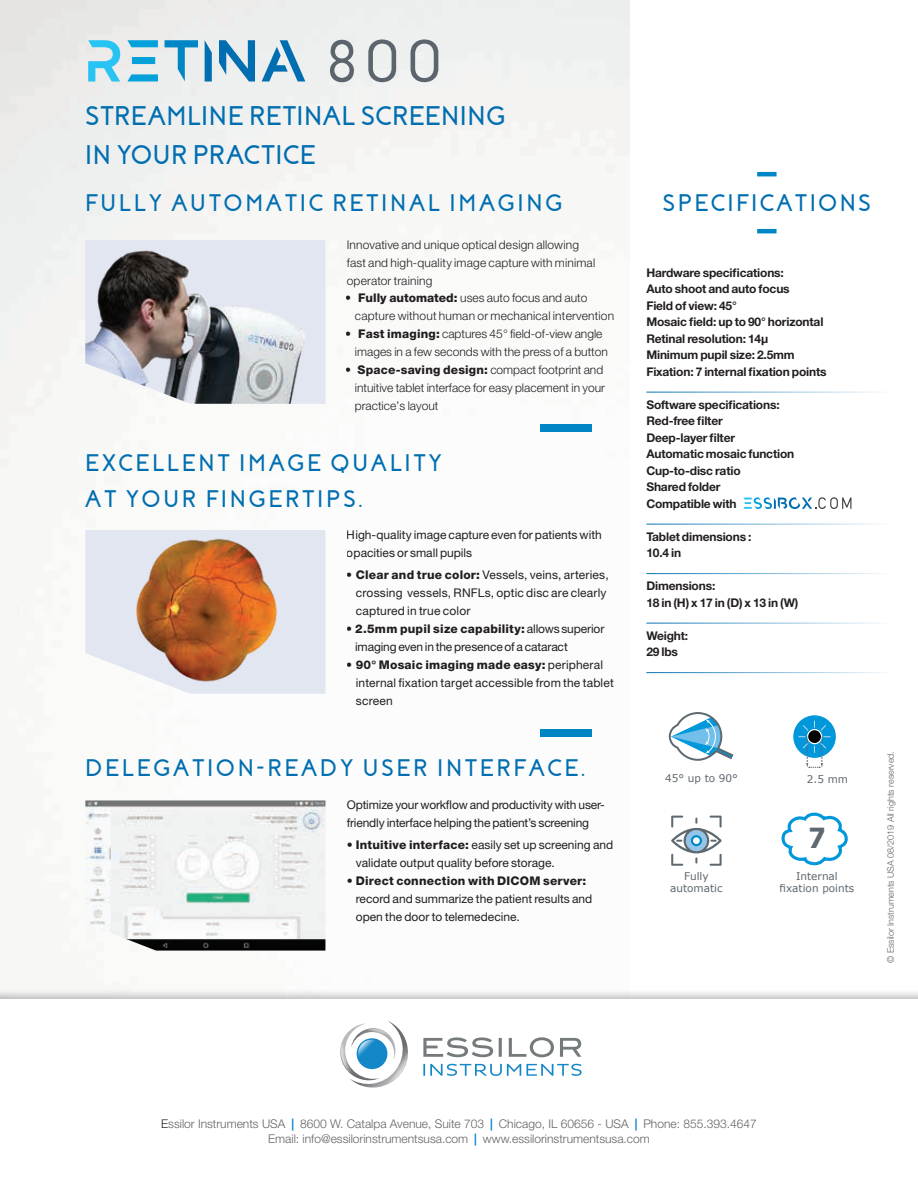
<style>
.page{position:relative;width:918px;height:1188px;background:#fff}
.page>*{position:absolute;margin:0;border:0;box-sizing:border-box;transform-origin:0 0}
.t1{font:700 27.6px "Verdana";color:#5e686f;scale:.9 1}
.t2{font:700 27px/39px "Coves";letter-spacing:.02em;color:#006eb0}
.t3{font:700 24px "Coves";letter-spacing:.11em;color:#006eb0}
.t4{font:12px/18px "Helvetica Neue LT Std";color:#231f20}
.t5{font:300 12px/18px "Helvetica Neue LT Std";color:#231f20}
.t6{font:700 12px "Helvetica Neue LT Std";letter-spacing:-.015em;color:#231f20}
.t7{font:300 12px "Helvetica Neue LT Std";color:#636366}
.t8{font:10.5px/12px "Verdana";color:#5e686f;text-align:center}
.t9{font:300 9px "Helvetica Neue LT Std";color:#636366}
.s1{font-weight:400}
.s2{font-weight:800}
.s3{font-weight:500}
.s4{color:#231f20}
.s5{font-weight:700;color:#0086c5}
</style>
<div class="page">
<img style="left:0;top:0;width:630px;height:951px">
<div style="left:0;top:988px;width:918px;height:200px;background:#231f20;opacity:.3"></div>
<div style="left:0;top:999px;width:918px;height:189px;background:#fff"></div>
<svg style="left:423px;top:1064px;width:159px;height:12px"></svg>
<svg style="left:423px;top:1037px;width:158px;height:20px"></svg>
<svg style="left:340px;top:1021px;width:68px;height:67px"></svg>
<img style="left:85px;top:240px;width:241px;height:164px">
<svg style="left:85px;top:530px;width:241px;height:164px;background:#e4e8f2"></svg>
<img style="left:128px;top:535px;width:155px;height:151px">
<img style="left:85px;top:800px;width:240px;height:151px">
<hr style="left:757px;top:172px;width:20px;height:4px;background:#0086c5">
<hr style="left:757px;top:229px;width:20px;height:4px;background:#0086c5">
<hr style="left:646px;top:392px;width:241px;height:1px;background:#006eb0">
<hr style="left:646px;top:524px;width:241px;height:1px;background:#006eb0">
<hr style="left:646px;top:573px;width:241px;height:1px;background:#006eb0">
<hr style="left:646px;top:623px;width:241px;height:1px;background:#006eb0">
<hr style="left:646px;top:672px;width:241px;height:1px;background:#006eb0">
<div style="left:540px;top:425px;width:52px;height:7px;background:#0086c5"></div>
<svg style="left:743px;top:497px;width:108px;height:12px"></svg>
<div style="left:540px;top:729px;width:52px;height:7px;background:#0086c5"></div>
<svg style="left:669px;top:712px;width:64px;height:49px"></svg>
<svg style="left:793px;top:715px;width:43px;height:53px"></svg>
<svg style="left:671px;top:816px;width:51px;height:50px"></svg>
<svg style="left:781px;top:812px;width:66px;height:53px"></svg>
<svg style="left:88px;top:40px;width:32px;height:41px"></svg>
<svg style="left:127px;top:40px;width:31px;height:41px"></svg>
<svg style="left:165px;top:40px;width:33px;height:41px"></svg>
<svg style="left:205px;top:40px;width:7px;height:41px"></svg>
<svg style="left:219px;top:40px;width:36px;height:41px"></svg>
<svg style="left:262px;top:40px;width:43px;height:41px;background:#9ac2d8"></svg>
<svg style="left:330px;top:40px;width:24px;height:42px"></svg>
<svg style="left:368px;top:39px;width:28px;height:43px"></svg>
<svg style="left:411px;top:39px;width:27px;height:43px"></svg>
<p class="t2" style="left:85px;top:96px;width:422px">STREAMLINE RETINAL SCREENING<br>IN YOUR PRACTICE</p>
<p class="t3" style="left:85px;top:189px;width:479px">FULLY AUTOMATIC RETINAL IMAGING</p>
<p class="t5" style="left:347px;top:235px;width:250px">Innovative and unique optical design allowing fast and high-quality image capture with minimal operator training</p>
<p class="t5" style="left:355px;top:289px;width:261px;text-indent:-9px"><span class="s1">•</span> <span class="s2">Fully automated:</span> uses auto focus and auto capture without human or mechanical intervention</p>
<p class="t5" style="left:355px;top:325px;width:254px;text-indent:-9px"><span class="s1">•</span> <span class="s2">Fast imaging:</span> captures 45° field-of-view angle images in a few seconds with the press of a button</p>
<p class="t5" style="left:355px;top:360px;width:251px;text-indent:-9px"><span class="s1">•</span> <span class="s2">Space-saving design:</span> compact footprint and intuitive tablet interface for easy placement in your practice’s layout</p>
<p class="t3" style="left:85px;top:449px;width:358px">EXCELLENT IMAGE QUALITY</p>
<p class="t3" style="left:85px;top:485px;width:279px">AT YOUR FINGERTIPS.</p>
<p class="t4" style="left:347px;top:525px;width:256px">High-quality image capture even for patients with opacities or small pupils</p>
<p class="t4" style="left:356px;top:565px;width:254px;text-indent:-9px">• <span class="s2">Clear and true color:</span> Vessels, veins, arteries, crossing vessels, RNFLs, optic disc are clearly captured in true color</p>
<p class="t4" style="left:355px;top:619px;width:251px;text-indent:-8px">• <span class="s2">2.5mm pupil size capability:</span> allows superior imaging even in the presence of a cataract</p>
<p class="t4" style="left:356px;top:655px;width:259px;text-indent:-9px">• <span class="s2">90° Mosaic imaging made easy:</span> peripheral internal fixation target accessible from the tablet screen</p>
<p class="t3" style="left:85px;top:754px;width:502px">DELEGATION-READY USER INTERFACE.</p>
<p class="t4" style="left:347px;top:795px;width:260px">Optimize your workflow and productivity with user&shy;friendly interface helping the patient’s screening</p>
<p class="t4" style="left:356px;top:836px;width:259px;text-indent:-9px"><span class="s3">•</span> <span class="s2">Intuitive interface:</span> easily set up screening and validate output quality before storage.</p>
<p class="t4" style="left:356px;top:872px;width:238px;text-indent:-9px"><span class="s3">•</span> <span class="s2">Direct connection with DICOM server: </span>record and summarize the patient results and open the door to telemedecine.</p>
<p class="t3" style="left:663px;top:189px;width:210px">SPECIFICATIONS</p>
<p class="t6" style="left:646px;top:265px;width:139px">Hardware specifications:</p>
<p class="t6" style="left:646px;top:282px;width:145px">Auto shoot and auto focus</p>
<p class="t6" style="left:646px;top:298px;width:92px">Field of view: 45°</p>
<p class="t6" style="left:646px;top:315px;width:179px">Mosaic field: up to 90° horizontal</p>
<p class="t6" style="left:646px;top:331px;width:123px">Retinal resolution: 14µ</p>
<p class="t6" style="left:646px;top:348px;width:150px">Minimum pupil size: 2.5mm</p>
<p class="t6" style="left:646px;top:364px;width:182px">Fixation: 7 internal fixation points</p>
<p class="t6" style="left:646px;top:397px;width:135px">Software specifications:</p>
<p class="t6" style="left:646px;top:414px;width:78px">Red-free filter</p>
<p class="t6" style="left:646px;top:430px;width:90px">Deep-layer filter</p>
<p class="t6" style="left:646px;top:447px;width:149px">Automatic mosaic function</p>
<p class="t6" style="left:646px;top:463px;width:96px">Cup-to-disc ratio</p>
<p class="t6" style="left:646px;top:480px;width:76px">Shared folder</p>
<p class="t6" style="left:646px;top:496px;width:92px">Compatible with</p>
<p class="t6" style="left:646px;top:529px;width:107px">Tablet dimensions :</p>
<p class="t6" style="left:646px;top:546px;width:36px">10.4 in</p>
<p class="t6" style="left:646px;top:579px;width:70px">Dimensions:</p>
<p class="t6" style="left:646px;top:595px;width:154px">18 in (H) x 17 in (D) x 13 in (W)</p>
<p class="t6" style="left:646px;top:628px;width:43px">Weight:</p>
<p class="t6" style="left:646px;top:645px;width:33px">29 lbs</p>
<p class="t8" style="left:665px;top:772px;width:74px">45° up to 90°</p>
<p class="t8" style="left:807px;top:773px;width:43px">2.5 mm</p>
<p class="t8" style="left:684px;top:870px;width:26px">Fully</p>
<p class="t8" style="left:670px;top:882px;width:54px">automatic</p>
<p class="t1" style="left:808px;top:819px;width:21px">7</p>
<p class="t8" style="left:780px;top:870px;width:76px">Internal fixation points</p>
<p class="t9" style="left:885px;top:963px;width:213px;rotate:-90deg">© Essilor Instruments USA 08/2019 All rights reserved.</p>
<p class="t7" style="left:161px;top:1116px;width:597px"><span class="s4">E</span>ssilor Instruments USA <span class="s5">|</span> 8600 W. Catalpa Avenue, Suite 703 <span class="s5">|</span> Chicago, IL 60656 - USA <span class="s5">|</span> Phone: 855.393.4647</p>
<p class="t7" style="left:268px;top:1132px;width:383px">Email: info@essilorinstrumentsusa.com <span class="s5">|</span> www.essilorinstrumentsusa.com</p>
</div>
